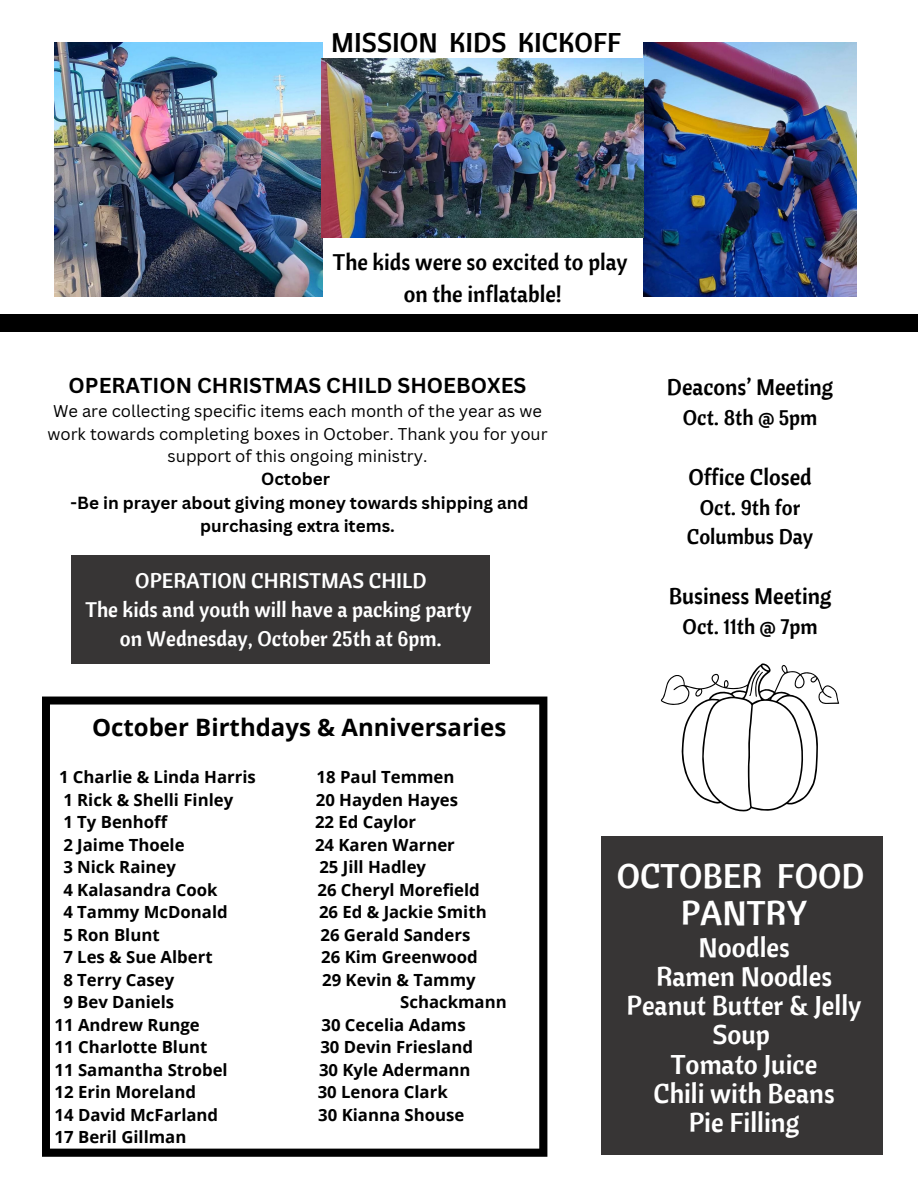
<style>
.page{position:relative;width:918px;height:1188px;background:#fff}
.page>*{position:absolute;margin:0;border:0;box-sizing:border-box;transform-origin:0 0}
.t1{font:34.05px "Cantora One";color:#fff}
.t2{font:27px "Cantora One";color:#fff}
.t3{font:27px "Cantora One";color:#000}
.t4{font:700 24px "Open Sans";color:#000}
.t5{font:22.5px "Cantora One";color:#000}
.t6{font:21px "Cantora One";color:#fff}
.t7{font:21px "Cantora One";color:#000}
.t8{font:700 21px "Canva Sans";color:#000}
.t9{font:700 17.1px/23.7px "Canva Sans";color:#000;text-align:center}
.t10{font:700 16.8px "Open Sans";color:#000}
.t11{font:16.5px/22.5px "Canva Sans";color:#000;text-align:center}
</style>
<div class="page">
<svg style="left:42px;top:697px;width:505px;height:460px"></svg>
<div style="left:601px;top:836px;width:281px;height:319px;background:#373535"></div>
<img style="left:55px;top:43px;width:267px;height:253px">
<img style="left:644px;top:43px;width:212px;height:253px">
<img style="left:322px;top:59px;width:322px;height:179px">
<div style="left:0;top:315px;width:918px;height:17px;background:#000"></div>
<svg style="left:660px;top:663px;width:179px;height:149px"></svg>
<div style="left:71px;top:555px;width:419px;height:108px;background:#373535"></div>
<p class="t3" style="left:331px;top:25px;width:292px">MISSION KIDS KICKOFF</p>
<p class="t5" style="left:333px;top:248px;width:296px">The kids were so excited to play</p>
<p class="t5" style="left:404px;top:279px;width:160px">on the inflatable!</p>
<p class="t8" style="left:69px;top:370px;width:459px">OPERATION CHRISTMAS CHILD SHOEBOXES</p>
<p class="t11" style="left:48px;top:400px;width:502px">We are collecting specific items each month of the year as we work towards completing boxes in October. Thank you for your support of this ongoing ministry.</p>
<p class="t9" style="left:261px;top:466px;width:70px">October</p>
<p class="t9" style="left:71px;top:490px;width:460px">-Be in prayer about giving money towards shipping and purchasing extra items.</p>
<p class="t6" style="left:135px;top:567px;width:293px">OPERATION CHRISTMAS CHILD</p>
<p class="t6" style="left:85px;top:596px;width:388px">The kids and youth will have a packing party</p>
<p class="t6" style="left:120px;top:625px;width:324px">on Wednesday, October 25th at 6pm.</p>
<p class="t5" style="left:667px;top:372px;width:168px">Deacons’ Meeting</p>
<p class="t7" style="left:683px;top:404px;width:136px">Oct. 8th @ 5pm</p>
<p class="t5" style="left:688px;top:462px;width:125px">Office Closed</p>
<p class="t7" style="left:700px;top:494px;width:102px">Oct. 9th for</p>
<p class="t7" style="left:687px;top:523px;width:128px">Columbus Day</p>
<p class="t5" style="left:669px;top:582px;width:164px">Business Meeting</p>
<p class="t7" style="left:683px;top:613px;width:136px">Oct. 11th @ 7pm</p>
<p class="t4" style="left:92px;top:710px;width:416px">October Birthdays &amp; Anniversaries</p>
<p class="t10" style="left:59px;top:765px;width:198px">1 Charlie &amp; Linda Harris</p>
<p class="t10" style="left:317px;top:765px;width:139px">18 Paul Temmen</p>
<p class="t10" style="left:63px;top:788px;width:171px">1 Rick &amp; Shelli Finley</p>
<p class="t10" style="left:316px;top:788px;width:144px">20 Hayden Hayes</p>
<p class="t10" style="left:63px;top:810px;width:105px">1 Ty Benhoff</p>
<p class="t10" style="left:315px;top:810px;width:103px">22 Ed Caylor</p>
<p class="t10" style="left:63px;top:833px;width:123px">2 Jaime Thoele</p>
<p class="t10" style="left:315px;top:833px;width:141px">24 Karen Warner</p>
<p class="t10" style="left:63px;top:855px;width:114px">3 Nick Rainey</p>
<p class="t10" style="left:319px;top:855px;width:108px">25 Jill Hadley</p>
<p class="t10" style="left:63px;top:878px;width:156px">4 Kalasandra Cook</p>
<p class="t10" style="left:318px;top:878px;width:164px">26 Cheryl Morefield</p>
<p class="t10" style="left:63px;top:900px;width:166px">4 Tammy McDonald</p>
<p class="t10" style="left:319px;top:900px;width:169px">26 Ed &amp; Jackie Smith</p>
<p class="t10" style="left:63px;top:923px;width:98px">5 Ron Blunt</p>
<p class="t10" style="left:320px;top:923px;width:151px">26 Gerald Sanders</p>
<p class="t10" style="left:63px;top:945px;width:151px">7 Les &amp; Sue Albert</p>
<p class="t10" style="left:321px;top:945px;width:158px">26 Kim Greenwood</p>
<p class="t10" style="left:63px;top:968px;width:113px">8 Terry Casey</p>
<p class="t10" style="left:322px;top:968px;width:155px">29 Kevin &amp; Tammy</p>
<p class="t10" style="left:63px;top:990px;width:112px">9 Bev Daniels</p>
<p class="t10" style="left:400px;top:990px;width:108px">Schackmann</p>
<p class="t10" style="left:55px;top:1013px;width:147px">11 Andrew Runge</p>
<p class="t10" style="left:322px;top:1013px;width:146px">30 Cecelia Adams</p>
<p class="t10" style="left:55px;top:1035px;width:154px">11 Charlotte Blunt</p>
<p class="t10" style="left:320px;top:1035px;width:154px">30 Devin Friesland</p>
<p class="t10" style="left:55px;top:1058px;width:175px">11 Samantha Strobel</p>
<p class="t10" style="left:319px;top:1058px;width:153px">30 Kyle Adermann</p>
<p class="t10" style="left:55px;top:1080px;width:143px">12 Erin Moreland</p>
<p class="t10" style="left:318px;top:1080px;width:132px">30 Lenora Clark</p>
<p class="t10" style="left:55px;top:1103px;width:165px">14 David McFarland</p>
<p class="t10" style="left:318px;top:1103px;width:148px">30 Kianna Shouse</p>
<p class="t10" style="left:55px;top:1125px;width:133px">17 Beril Gillman</p>
<p class="t1" style="left:617px;top:854px;width:249px">OCTOBER FOOD</p>
<p class="t1" style="left:681px;top:891px;width:128px">PANTRY</p>
<p class="t2" style="left:698px;top:930px;width:93px">Noodles</p>
<p class="t2" style="left:656px;top:959px;width:177px">Ramen Noodles</p>
<p class="t2" style="left:626px;top:988px;width:237px">Peanut Butter &amp; Jelly</p>
<p class="t2" style="left:712px;top:1017px;width:59px">Soup</p>
<p class="t2" style="left:671px;top:1047px;width:148px">Tomato Juice</p>
<p class="t2" style="left:653px;top:1076px;width:183px">Chili with Beans</p>
<p class="t2" style="left:689px;top:1105px;width:112px">Pie Filling</p>
</div>
